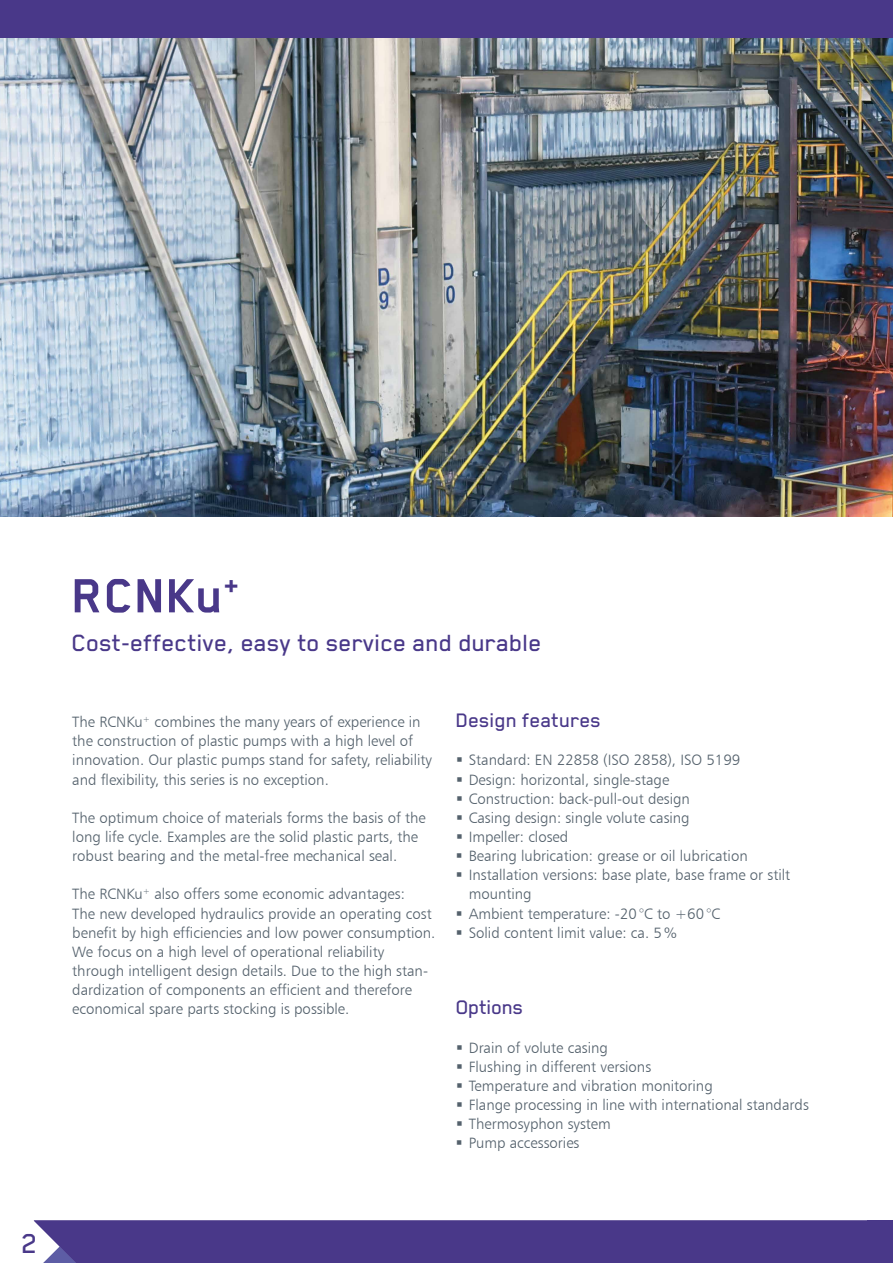
<style>
.page{position:relative;width:893px;height:1263px;background:#fff}
.page>*{position:absolute;margin:0;border:0;box-sizing:border-box;transform-origin:0 0}
.t1{font:700 55.5px "Blender Pro";color:#493889}
.t2{font:500 31.5px "Blender Pro";color:#493889}
.t3{font:500 27px "Blender Pro";color:#493889}
.t4{font:500 22.5px "Blender Pro";color:#493889}
.t5{font:15px/19.2px "Humanist 777 BT Light B";color:#54616c}
</style>
<div class="page">
<div style="left:0;top:0;width:893px;height:38px;background:#493889"></div>
<img style="left:0;top:38px;width:893px;height:479px">
<div style="left:33px;top:1220px;width:834px;height:43px;background:#493889"></div>
<div style="left:867px;top:1220px;width:26px;height:43px;background:#493889"></div>
<h2 class="t2" style="left:22px;top:1226px;width:18px">2</h2>
<h1 class="t1" style="left:72px;top:565px;width:169px">RCNKu<sup>+</sup></h1>
<h3 class="t3" style="left:72px;top:628px;width:471px">Cost-effective, easy to service and durable</h3>
<p class="t5" style="left:72px;top:712px;width:361px">The RCNKu<sup>+</sup> combines the many years of experience in the construction of plastic pumps with a high level of innovation. Our plastic pumps stand for safety, reliability and flexibility, this series is no exception.</p>
<p class="t5" style="left:72px;top:808px;width:355px">The optimum choice of materials forms the basis of the long life cycle. Examples are the solid plastic parts, the robust bearing and the metal-free mechanical seal.</p>
<p class="t5" style="left:72px;top:884px;width:365px">The RCNKu<sup>+</sup> also offers some economic advantages:<br>The new developed hydraulics provide an operating cost benefit by high efficiencies and low power consumption.<br>We focus on a high level of operational reliability through intelligent design details. Due to the high stan&shy;dardization of components an efficient and therefore economical spare parts stocking is possible.</p>
<h3 class="t4" style="left:456px;top:708px;width:147px">Design features</h3>
<p class="t5" style="left:469px;top:750px;width:323px">Standard: EN 22858 (ISO 2858), ISO 5199<br>Design: horizontal, single-stage<br>Construction: back-pull-out design<br>Casing design: single volute casing<br>Impeller: closed<br>Bearing lubrication: grease or oil lubrication Installation versions: base plate, base frame or stilt mounting<br>Ambient temperature: -20 °C to +60 °C<br>Solid content limit value: ca. 5 %</p>
<h3 class="t4" style="left:456px;top:995px;width:69px">Options</h3>
<p class="t5" style="left:469px;top:1037px;width:342px">Drain of volute casing<br>Flushing in different versions<br>Temperature and vibration monitoring<br>Flange processing in line with international standards<br>Thermosyphon system<br>Pump accessories</p>
</div>
